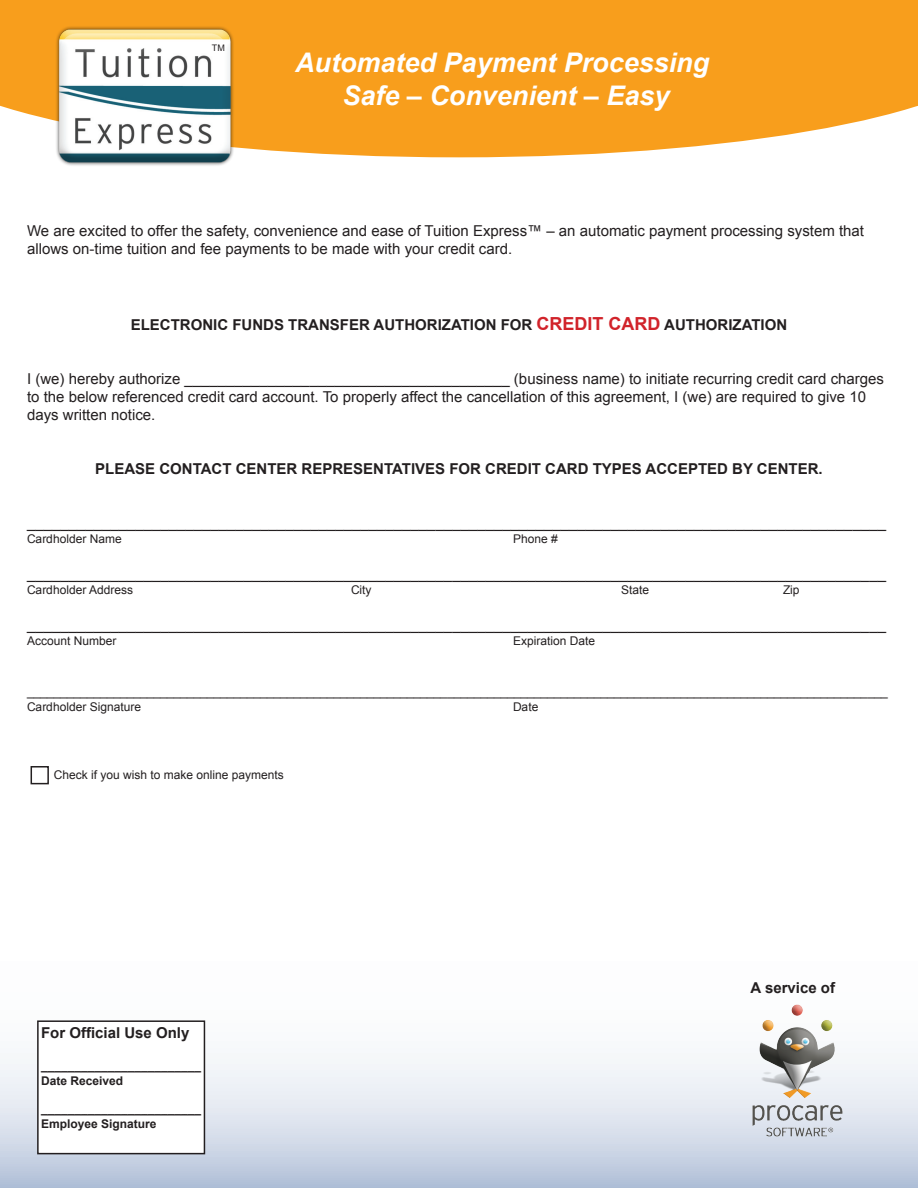
<style>
.page{position:relative;width:918px;height:1188px;background:#fff}
.page>*{position:absolute;margin:0;border:0;box-sizing:border-box;transform-origin:0 0}
.t1{font:italic 700 27px/32.4px "Arial";color:#fff;text-align:center}
.t2{font:15px/18px "Arial";color:#231f20}
.t3{font:700 15px "Arial";color:#231f20}
.t4{font:12px/15px "Arial";color:#231f20}
.t5{font:700 12px/14.4px "Arial";color:#231f20}
.t6{font:9px "Arial";color:#231f20}
.s1{font-size:18px;color:#d1232a}
</style>
<div class="page">
<div style="left:0;top:0;width:830px;height:157px;background:#f89e1c"></div>
<svg style="left:0;top:775px;width:906px;height:413px"></svg>
<img style="left:47px;top:20px;width:196px;height:146px">
<div style="left:38px;top:1021px;width:166px;height:133px;background:#fff"></div>
<div style="left:37px;top:1020px;width:168px;height:134px;border:2px solid #231f20"></div>
<img style="left:751px;top:995px;width:93px;height:150px">
<div style="left:31px;top:766px;width:18px;height:18px;border:2px solid #231f20"></div>
<svg style="left:830px;top:0;width:88px;height:128px"></svg>
<svg style="left:906px;top:1059px;width:12px;height:129px"></svg>
<p class="t6" style="left:212px;top:43px;width:14px">TM</p>
<h1 class="t1" style="left:295px;top:47px;width:416px">Automated Payment Processing<br>Safe – Convenient – Easy</h1>
<p class="t2" style="left:27px;top:222px;width:839px">We are excited to offer the safety, convenience and ease of Tuition Express™ – an automatic payment processing system that allows on-time tuition and fee payments to be made with your credit card.</p>
<p class="t3" style="left:131px;top:316px;width:658px">ELECTRONIC FUNDS TRANSFER AUTHORIZATION FOR <span class="s1">CREDIT CARD</span> AUTHORIZATION</p>
<p class="t2" style="left:27px;top:369px;width:859px">I (we) hereby authorize _______________________________________ (business name) to initiate recurring credit card charges to the below referenced credit card account. To properly affect the cancellation of this agreement, I (we) are required to give 10 days written notice.</p>
<p class="t3" style="left:95px;top:460px;width:729px">PLEASE CONTACT CENTER REPRESENTATIVES FOR CREDIT CARD TYPES ACCEPTED BY CENTER.</p>
<p class="t2" style="left:27px;top:513px;width:861px">_______________________________________________________________________________________________________</p>
<p class="t4" style="left:27px;top:531px;width:96px">Cardholder Name</p>
<p class="t4" style="left:513px;top:531px;width:46px">Phone #</p>
<p class="t2" style="left:27px;top:564px;width:861px">_______________________________________________________________________________________________________</p>
<p class="t4" style="left:27px;top:582px;width:108px">Cardholder Address</p>
<p class="t4" style="left:351px;top:582px;width:22px">City</p>
<p class="t4" style="left:621px;top:582px;width:30px">State</p>
<p class="t4" style="left:783px;top:582px;width:18px">Zip</p>
<p class="t2" style="left:27px;top:615px;width:861px">_______________________________________________________________________________________________________</p>
<p class="t4" style="left:27px;top:633px;width:91px">Account Number</p>
<p class="t4" style="left:513px;top:633px;width:84px">Expiration Date</p>
<p class="t4" style="left:27px;top:684px;width:862px">_________________________________________________________________________________________________________________________________<br>Cardholder Signature</p>
<p class="t4" style="left:513px;top:699px;width:27px">Date</p>
<p class="t4" style="left:54px;top:767px;width:232px">Check if you wish to make online payments</p>
<p class="t3" style="left:41px;top:1024px;width:150px">For Official Use Only</p>
<p class="t5" style="left:41px;top:1059px;width:162px">________________________<br>Date Received</p>
<p class="t5" style="left:41px;top:1102px;width:162px">________________________<br>Employee Signature</p>
<p class="t3" style="left:751px;top:980px;width:86px">A service of</p>
</div>
